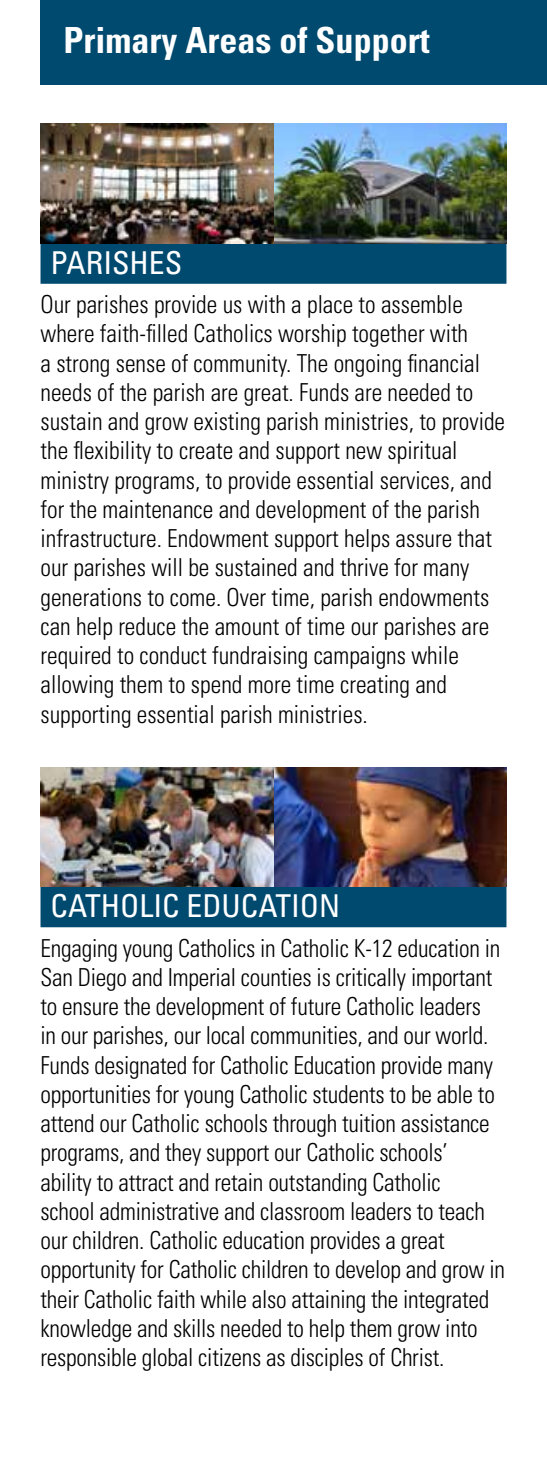
<style>
.page{position:relative;width:547px;height:1458px;background:#fff}
.page>*{position:absolute;margin:0;border:0;box-sizing:border-box;transform-origin:0 0}
.t1{font:700 condensed 36px "Univers";color:#fff}
.t2{font:condensed 31.5px "Univers";color:#fff}
.t3{font:300 condensed 24.75px/29.2px "Univers";letter-spacing:-.01em;color:#000;scale:.96 1}
</style>
<div class="page">
<div style="left:40px;top:243px;width:466px;height:41px;background:#004a6f"></div>
<div style="left:40px;top:887px;width:466px;height:40px;background:#004a6f"></div>
<img style="left:40px;top:124px;width:466px;height:119px">
<img style="left:40px;top:767px;width:466px;height:120px">
<div style="left:40px;top:0;width:507px;height:84px;background:#004a6f"></div>
<h1 class="t1" style="left:64px;top:18px;width:367px">Primary Areas of Support</h1>
<p class="t2" style="left:51px;top:242px;width:133px">PARISHES</p>
<p class="t3" style="left:40px;top:290px;width:485px">Our parishes provide us with a place to assemble where faith-filled Catholics worship together with<br>a strong sense of community. The ongoing financial needs of the parish are great. Funds are needed to sustain and grow existing parish ministries, to provide the flexibility to create and support new spiritual ministry programs, to provide essential services, and for the maintenance and development of the parish infrastructure. Endowment support helps assure that our parishes will be sustained and thrive for many generations to come. Over time, parish endowments can help reduce the amount of time our parishes are required to conduct fundraising campaigns while allowing them to spend more time creating and supporting essential parish ministries.</p>
<p class="t2" style="left:51px;top:886px;width:291px">CATHOLIC EDUCATION</p>
<p class="t3" style="left:40px;top:933px;width:485px">Engaging young Catholics in Catholic K-12 education in San Diego and Imperial counties is critically important to ensure the development of future Catholic leaders<br>in our parishes, our local communities, and our world.<br>Funds designated for Catholic Education provide many opportunities for young Catholic students to be able to attend our Catholic schools through tuition assistance programs, and they support our Catholic schools’ ability to attract and retain outstanding Catholic<br>school administrative and classroom leaders to teach our children. Catholic education provides a great opportunity for Catholic children to develop and grow in their Catholic faith while also attaining the integrated knowledge and skills needed to help them grow into responsible global citizens as disciples of Christ.</p>
</div>
